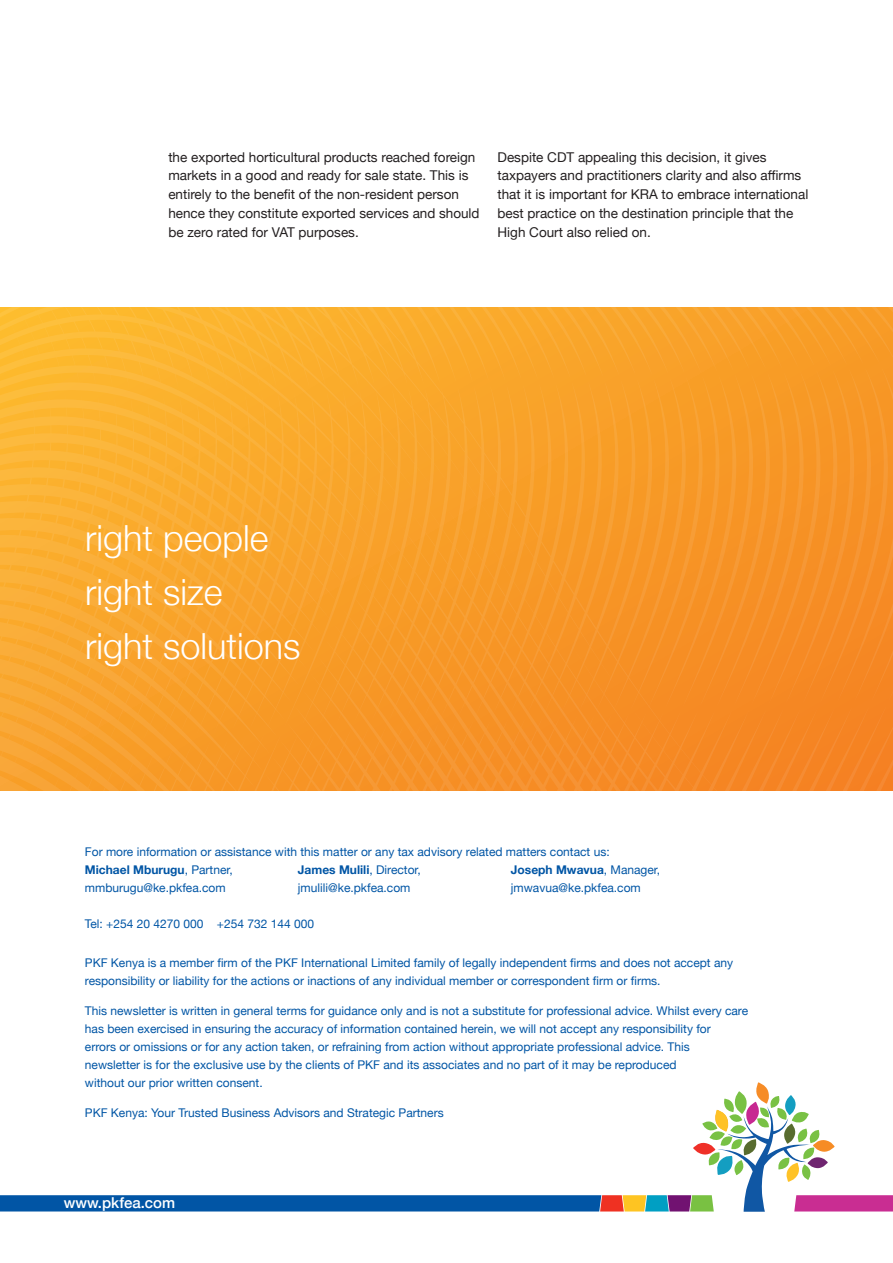
<style>
.page{position:relative;width:893px;height:1263px;background:#fff}
.page>*{position:absolute;margin:0;border:0;box-sizing:border-box;transform-origin:0 0}
.t1{font:300 36px "Helvetica Neue";color:#fff}
.t2{font:500 15px "Helvetica Neue";color:#fff}
.t3{font:13.5px/18.8px "Helvetica Neue";color:#231f20}
.t4{font:12px "Helvetica Neue";color:#0155a5}
.t5{font:700 12px "Helvetica Neue";color:#0155a5}
.s1{font-weight:400}
</style>
<div class="page">
<svg style="left:0;top:1082px;width:893px;height:130px"></svg>
<svg style="left:0;top:307px;width:173px;height:484px;fill:#faae33"></svg>
<svg style="left:173px;top:307px;width:720px;height:484px"></svg>
<p class="t3" style="left:168px;top:148px;width:313px">the exported horticultural products reached foreign markets in a good and ready for sale state. This is entirely to the benefit of the non-resident person hence they constitute exported services and should be zero rated for VAT purposes.</p>
<p class="t3" style="left:497px;top:148px;width:312px">Despite CDT appealing this decision, it gives taxpayers and practitioners clarity and also affirms that it is important for KRA to embrace international best practice on the destination principle that the High Court also relied on.</p>
<p class="t1" style="left:85px;top:510px;width:185px">right people</p>
<p class="t1" style="left:85px;top:563px;width:139px">right size</p>
<p class="t1" style="left:85px;top:617px;width:217px">right solutions</p>
<p class="t4" style="left:85px;top:843px;width:526px">For more information or assistance with this matter or any tax advisory related matters contact us:</p>
<p class="t5" style="left:85px;top:860px;width:149px">Michael Mburugu<span class="s1">, Partner,</span></p>
<p class="t5" style="left:298px;top:860px;width:124px">James Mulili<span class="s1">, Director,</span></p>
<p class="t5" style="left:511px;top:860px;width:151px">Joseph Mwavua<span class="s1">, Manager,</span></p>
<p class="t4" style="left:85px;top:879px;width:142px">mmburugu@ke.pkfea.com</p>
<p class="t4" style="left:298px;top:879px;width:114px">jmulili@ke.pkfea.com</p>
<p class="t4" style="left:511px;top:879px;width:131px">jmwavua@ke.pkfea.com</p>
<p class="t4" style="left:85px;top:915px;width:231px">Tel: +254 20 4270 000 +254 732 144 000</p>
<p class="t4" style="left:85px;top:953px;width:650px">PKF Kenya is a member firm of the PKF International Limited family of legally independent firms and does not accept any</p>
<p class="t4" style="left:85px;top:971px;width:577px">responsibility or liability for the actions or inactions of any individual member or correspondent firm or firms.</p>
<p class="t4" style="left:85px;top:1001px;width:665px">This newsletter is written in general terms for guidance only and is not a substitute for professional advice. Whilst every care</p>
<p class="t4" style="left:85px;top:1019px;width:627px">has been exercised in ensuring the accuracy of information contained herein, we will not accept any responsibility for</p>
<p class="t4" style="left:85px;top:1037px;width:606px">errors or omissions or for any action taken, or refraining from action without appropriate professional advice. This</p>
<p class="t4" style="left:85px;top:1055px;width:593px">newsletter is for the exclusive use by the clients of PKF and its associates and no part of it may be reproduced</p>
<p class="t4" style="left:85px;top:1073px;width:179px">without our prior written consent.</p>
<p class="t4" style="left:85px;top:1103px;width:360px">PKF Kenya: Your Trusted Business Advisors and Strategic Partners</p>
<p class="t2" style="left:64px;top:1190px;width:113px">www.pkfea.com</p>
</div>
